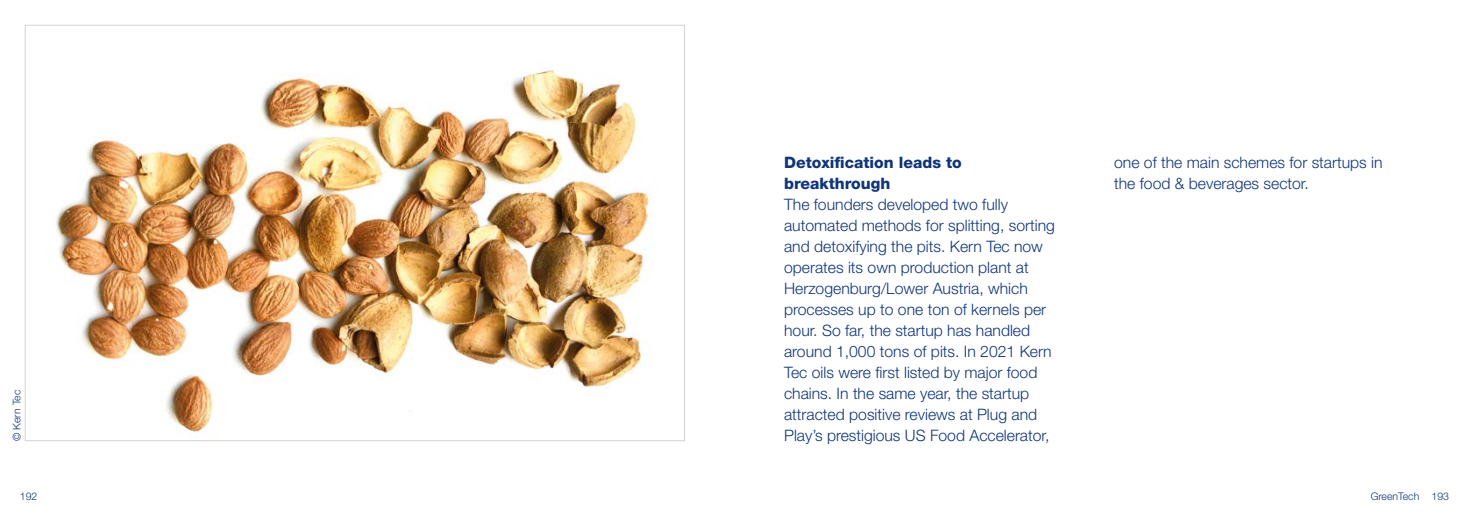
<style>
.page{position:relative;width:1469px;height:521px;background:#fff}
.page>*{position:absolute;margin:0;border:0;box-sizing:border-box;transform-origin:0 0}
.P_Lauftext{font:300 15.75px/21px "Helvetica Neue LT Std";color:#103578}
.H5_fette_überschrift{font:800 15.75px/21px "Helvetica Neue LT Std";color:#103578}
.t1{font:300 10.5px "Helvetica Neue LT Std";color:#103578}
</style>
<div class="page">
<img style="left:56px;top:65px;width:594px;height:373px">
<p class="t1" style="left:10px;top:441px;width:53px;rotate:-90deg">© Kern Tec</p>
<p class="t1" style="left:20px;top:490px;width:19px">192</p>
<h5 class="H5_fette_überschrift" style="left:784px;top:152px;width:179px">Detoxification leads to breakthrough</h5>
<p class="P_Lauftext" style="left:784px;top:194px;width:272px">The founders developed two fully automated methods for splitting, sorting and detoxifying the pits. Kern Tec now operates its own production plant at Herzogenburg/Lower Austria, which processes up to one ton of kernels per hour. So far, the startup has handled around 1,000 tons of pits. In 2021 Kern Tec oils were first listed by major food chains. In the same year, the startup attracted positive reviews at Plug and Play’s prestigious US Food Accelerator,</p>
<p class="P_Lauftext" style="left:1114px;top:152px;width:270px">one of the main schemes for startups in the food &amp; beverages sector.</p>
<p class="t1" style="left:1370px;top:490px;width:80px">GreenTech 193</p>
</div>
